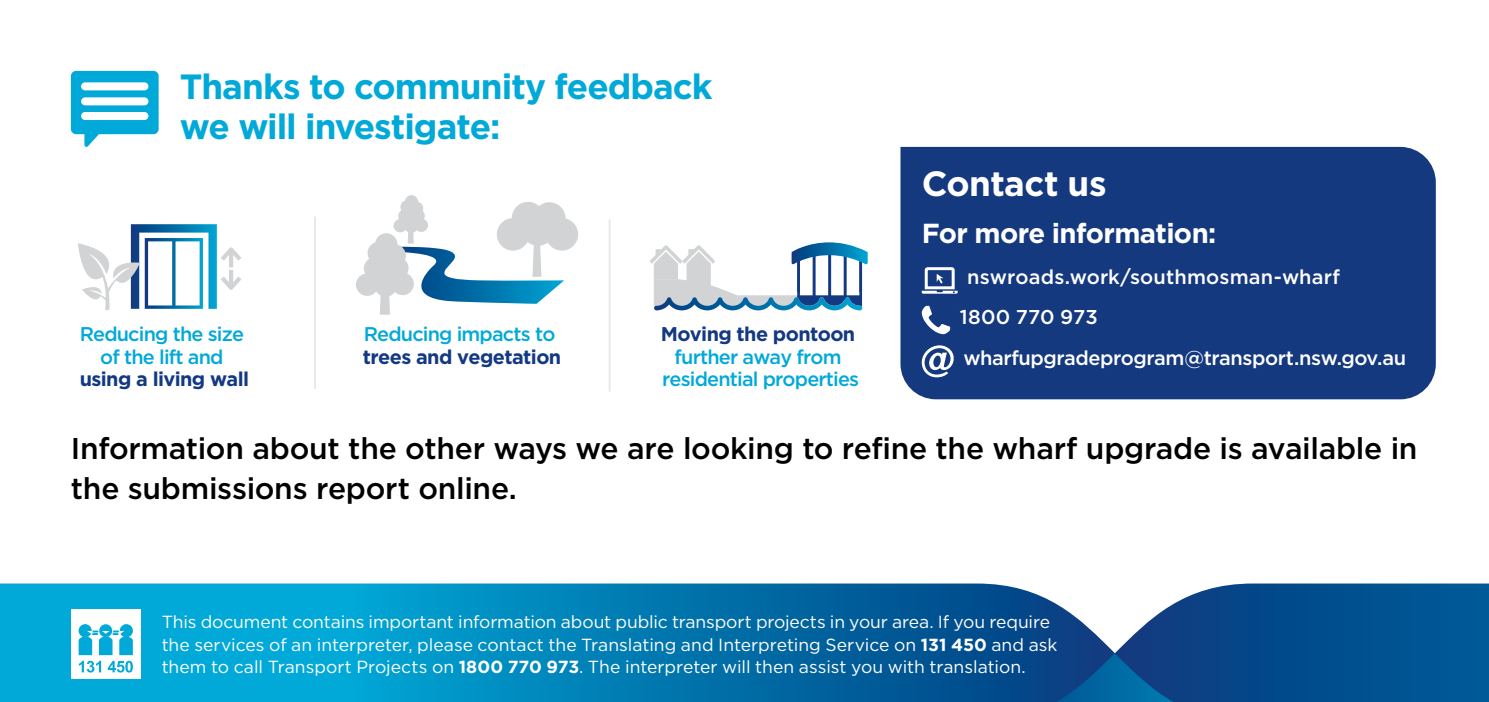
<style>
.page{position:relative;width:1489px;height:702px;background:#fff}
.page>*{position:absolute;margin:0;border:0;box-sizing:border-box;transform-origin:0 0}
._01_H2{font:700 35px/40px "Gotham";letter-spacing:-.03em;color:#00a9d8}
._01_H2_white{font:700 35px "Gotham";letter-spacing:-.015em;color:#fff}
._02_Intro{font:500 30px/40px "Gotham";letter-spacing:-.01em;color:#000}
._01_H3{font:700 27.5px "Gotham";letter-spacing:-.02em;color:#fff}
._03_Contact_info{font:500 20px "Gotham";letter-spacing:.01em;color:#fff}
._03_Contact_info-2{font:500 20px "Gotham";letter-spacing:-.015em;color:#fff}
.t1{font:500 19.75px/22.8px "Gotham";letter-spacing:-.04em;color:#00a9d8;text-align:center}
.t2{font:700 19.75px/22.8px "Gotham";letter-spacing:-.03em;color:#133982}
._03_Contact_info-3{font:17.5px/22.5px "Gotham";letter-spacing:-.005em;color:#fff}
.s1{font-weight:700;color:#133982}
.s2{font-weight:500;color:#00a9d8}
.s3{font-weight:700}
</style>
<div class="page">
<svg style="left:1114px;top:583px;width:374px;height:119px;background:#185b96"></svg>
<svg style="left:0;top:583px;width:1114px;height:119px;background:#0885b9"></svg>
<div style="left:900px;top:147px;width:535px;height:252px;background:#15397f"></div>
<svg style="left:921px;top:267px;width:36px;height:27px"></svg>
<svg style="left:921px;top:306px;width:29px;height:28px"></svg>
<svg style="left:921px;top:345px;width:34px;height:32px"></svg>
<svg style="left:71px;top:71px;width:88px;height:76px"></svg>
<svg style="left:356px;top:195px;width:222px;height:120px"></svg>
<hr style="left:314px;top:216px;width:2px;height:173px;background:#e6e7e8">
<hr style="left:608px;top:219px;width:2px;height:172px;background:#e6e7e8">
<svg style="left:649px;top:242px;width:218px;height:68px"></svg>
<svg style="left:78px;top:224px;width:163px;height:86px"></svg>
<div style="left:71px;top:608px;width:69px;height:70px;background:#fff"></div>
<svg style="left:79px;top:624px;width:54px;height:48px"></svg>
<h2 class="_01_H2" style="left:180px;top:66px;width:534px">Thanks to community feedback we will investigate:</h2>
<p class="t1" style="left:80px;top:322px;width:171px">Reducing the size of the lift and <span class="s1">using a living wall</span></p>
<p class="t1" style="left:660px;top:322px;width:200px"><span class="s1">Moving the pontoon </span>further away from residential properties</p>
<p class="t2" style="left:363px;top:322px;width:200px"><span class="s2">Reducing impacts to </span>trees and vegetation</p>
<h2 class="_01_H2_white" style="left:921px;top:160px;width:186px">Contact us</h2>
<h3 class="_01_H3" style="left:921px;top:215px;width:296px">For more information:</h3>
<p class="_03_Contact_info" style="left:967px;top:263px;width:374px">nswroads.work/southmosman-wharf</p>
<p class="_03_Contact_info" style="left:959px;top:304px;width:139px">1800 770 973</p>
<p class="_03_Contact_info-2" style="left:963px;top:344px;width:444px">wharfupgradeprogram@transport.nsw.gov.au</p>
<p class="_02_Intro" style="left:71px;top:428px;width:1347px">Information about the other ways we are looking to refine the wharf upgrade is available in the submissions report online.</p>
<p class="_03_Contact_info-3" style="left:162px;top:610px;width:897px">This document contains important information about public transport projects in your area. If you require the services of an interpreter, please contact the Translating and Interpreting Service on <span class="s3">131 450</span> and ask them to call Transport Projects on <span class="s3">1800 770 973</span>. The interpreter will then assist you with translation.</p>
</div>
